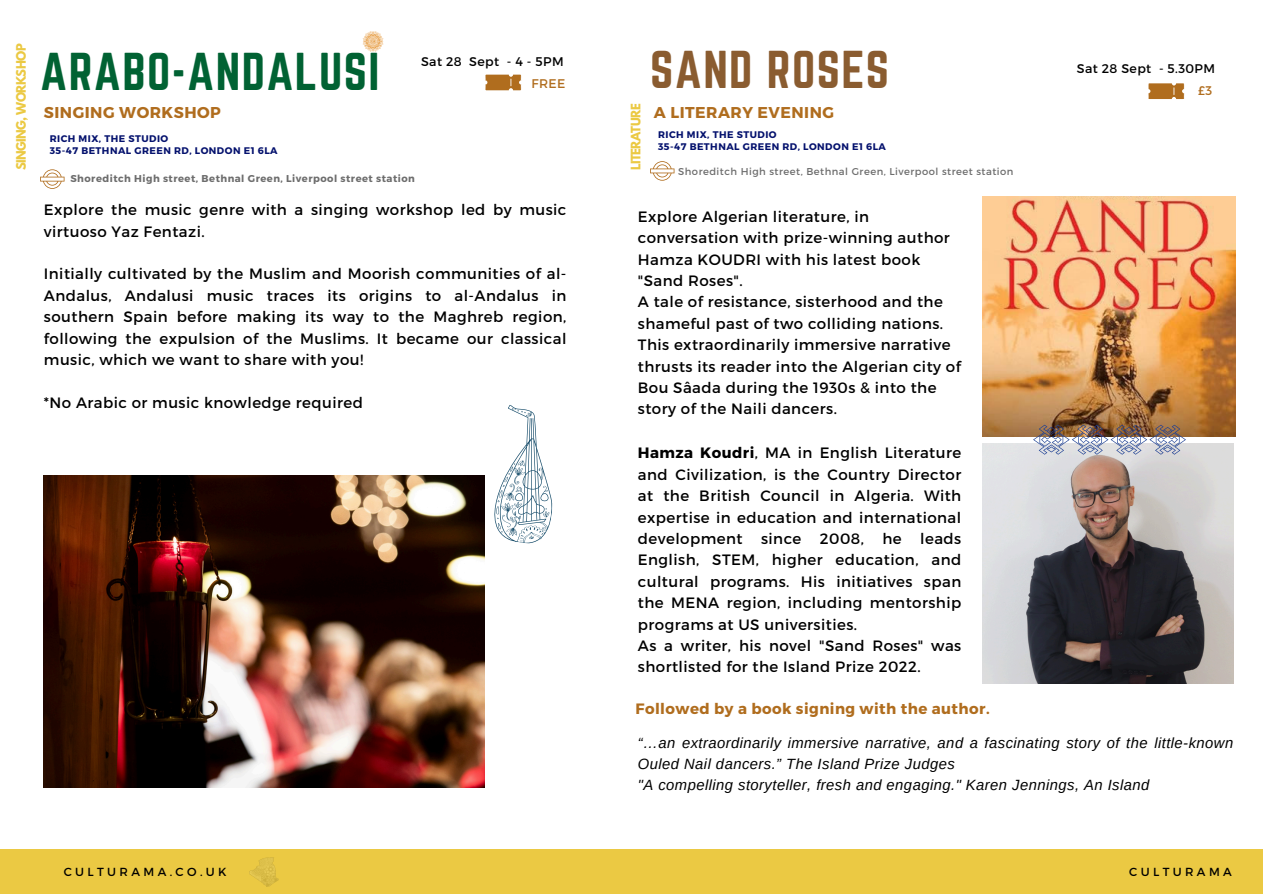
<style>
.page{position:relative;width:1263px;height:894px;background:#fff}
.page>*{position:absolute;margin:0;border:0;box-sizing:border-box;transform-origin:0 0}
.t1{font:46.5px "Norwester";letter-spacing:.03em;color:#016233}
.t2{font:46.5px "Norwester";letter-spacing:.03em;color:#8a5c30}
.t3{font:700 15.6px "Montserrat";letter-spacing:.03em;color:#b06d1e}
.t4{font:15px/21.3px "Montserrat";letter-spacing:.03em;color:#000}
.t5{font:700 15px "Montserrat";letter-spacing:.03em;color:#b06d1e}
.t6{font:italic 14.85px/21.3px "Arimo";letter-spacing:.03em;color:#000}
.t7{font:12.6px "Montserrat";letter-spacing:.03em;color:#000}
.t8{font:12.6px "Montserrat";color:#b06d1e}
.t9{font:11.7px "Montserrat";letter-spacing:.29em;color:#000}
.t10{font:700 11.55px "League Spartan";letter-spacing:-.05em;color:#ebc943}
.t11{font:700 9.9px "Montserrat";letter-spacing:.05em;color:#6d6d6d}
.t12{font:9.9px "Montserrat";letter-spacing:.05em;color:#6d6d6d}
.t13{font:700 9.6px "Montserrat";letter-spacing:.05em;color:#05126e}
.s1{font-weight:700}
</style>
<div class="page">
<div style="left:0;top:848px;width:1263px;height:45px;background:#ebc943"></div>
<img style="left:249px;top:857px;width:30px;height:29px">
<svg style="left:485px;top:75px;width:36px;height:15px"></svg>
<svg style="left:40px;top:169px;width:25px;height:19px"></svg>
<svg style="left:363px;top:31px;width:20px;height:20px"></svg>
<img style="left:44px;top:475px;width:441px;height:312px">
<svg style="left:494px;top:405px;width:59px;height:139px"></svg>
<svg style="left:1148px;top:83px;width:36px;height:16px"></svg>
<svg style="left:650px;top:161px;width:24px;height:19px"></svg>
<img style="left:983px;top:197px;width:253px;height:239px">
<img style="left:983px;top:444px;width:251px;height:239px">
<img style="left:1033px;top:424px;width:153px;height:30px">
<p class="t10" style="left:15px;top:170px;width:128px;rotate:-90deg">SINGING, WORKSHOP</p>
<h5 class="t1" style="left:40px;top:44px;width:341px">ARABO-ANDALUSI</h5>
<p class="t3" style="left:44px;top:102px;width:178px">SINGING WORKSHOP</p>
<p class="t7" style="left:421px;top:53px;width:144px">Sat 28 Sept - 4 - 5PM</p>
<h6 class="t8" style="left:531px;top:75px;width:35px">FREE</h6>
<p class="t13" style="left:50px;top:133px;width:120px">RICH MIX, THE STUDIO</p>
<h4 class="t13" style="left:50px;top:144px;width:229px">35-47 BETHNAL GREEN RD, LONDON E1 6LA</h4>
<h4 class="t11" style="left:70px;top:172px;width:346px">Shoreditch High street, Bethnal Green, Liverpool street station</h4>
<h2 class="t4" style="left:44px;top:198px;width:524px">Explore the music genre with a singing workshop led by music virtuoso Yaz Fentazi.</h2>
<p class="t4" style="left:44px;top:262px;width:524px;text-align:justify">Initially cultivated by the Muslim and Moorish communities of al-Andalus, Andalusi music traces its origins to al-Andalus in southern Spain before making its way to the Maghreb region, following the expulsion of the Muslims. It became our classical music, which we want to share with you!</p>
<p class="t4" style="left:44px;top:391px;width:321px">*No Arabic or music knowledge required</p>
<h4 class="t2" style="left:650px;top:41px;width:241px">SAND ROSES</h4>
<p class="t10" style="left:630px;top:170px;width:68px;rotate:-90deg">LITERATURE</p>
<p class="t3" style="left:654px;top:102px;width:182px">A LITERARY EVENING</p>
<p class="t13" style="left:658px;top:128px;width:120px">RICH MIX, THE STUDIO</p>
<h5 class="t13" style="left:658px;top:140px;width:229px">35-47 BETHNAL GREEN RD, LONDON E1 6LA</h5>
<h2 class="t12" style="left:678px;top:165px;width:337px">Shoreditch High street, Bethnal Green, Liverpool street station</h2>
<p class="t4" style="left:638px;top:205px;width:325px">Explore Algerian literature, in conversation with prize-winning author Hamza KOUDRI with his latest book "Sand Roses".<br>A tale of resistance, sisterhood and the shameful past of two colliding nations.<br>This extraordinarily immersive narrative thrusts its reader into the Algerian city of Bou Sâada during the 1930s &amp; into the story of the Naili dancers.</p>
<p class="t4" style="left:638px;top:441px;width:325px"><span class="s1">Hamza Koudri</span>, MA in English Literature and Civilization, is the Country Director at the British Council in Algeria. With expertise in education and international development since 2008, he leads English, STEM, higher education, and cultural programs. His initiatives span the MENA region, including mentorship programs at US universities.<br>As a writer, his novel "Sand Roses" was shortlisted for the Island Prize 2022.</p>
<p class="t5" style="left:635px;top:698px;width:356px">Followed by a book signing with the author.</p>
<h1 class="t7" style="left:1077px;top:60px;width:140px">Sat 28 Sept - 5.30PM</h1>
<p class="t8" style="left:1198px;top:82px;width:16px">£3</p>
<p class="t6" style="left:638px;top:731px;width:597px">“…an extraordinarily immersive narrative, and a fascinating story of the little-known<br>Ouled Nail dancers.” The Island Prize Judges<br>"A compelling storyteller, fresh and engaging." Karen Jennings, An Island</p>
<p class="t9" style="left:64px;top:864px;width:165px">CULTURAMA.CO.UK</p>
<h1 class="t9" style="left:1129px;top:864px;width:104px">CULTURAMA</h1>
</div>
